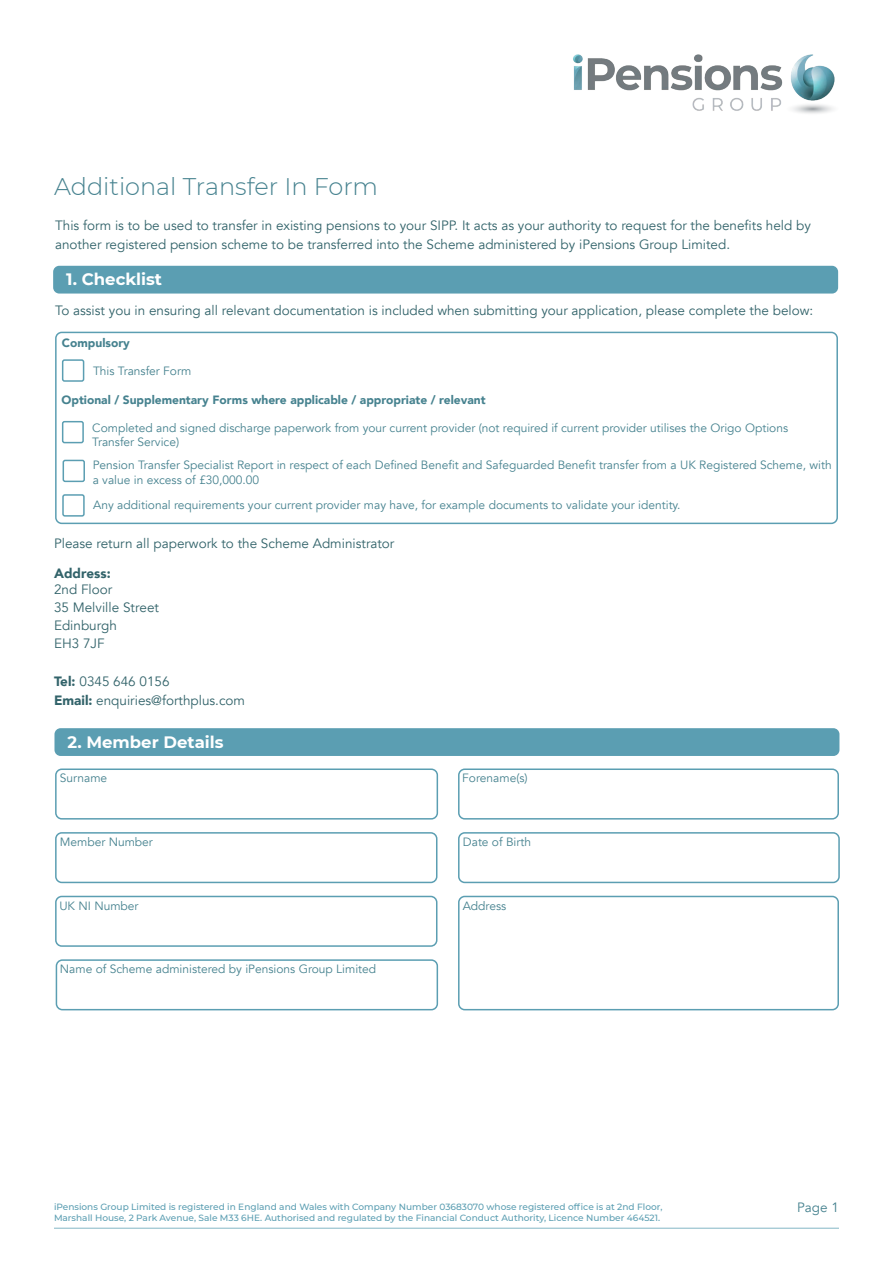
<style>
.page{position:relative;width:893px;height:1263px;background:#fff}
.page>*{position:absolute;margin:0;border:0;box-sizing:border-box;transform-origin:0 0}
.t1{font:300 24px "Montserrat";color:#46828f}
.t2{font:700 16.5px "Montserrat";color:#fff}
.t3{font:13.5px/18px "Avenir";color:#32636a}
.t4{font:900 13.5px/16.2px "Avenir";color:#32636a}
.t5{font:13.5px "Avenir";color:#46828f}
.t6{font:12px/14.4px "Avenir";color:#46828f}
.t7{font:900 12px "Avenir";color:#46828f}
.t8{font:500 9px "Montserrat";color:#5b9eb2}
.s1{font-weight:400}
.s2{font-weight:900}
</style>
<div class="page">
<hr style="left:54px;top:1228px;width:785px;height:1px;background:#5b9eb2">
<img style="left:573px;top:54px;width:262px;height:60px">
<div style="left:53px;top:266px;width:785px;height:28px;background:#5b9eb2;border-radius:6px"></div>
<div style="left:62px;top:359px;width:22px;height:23px;border:2px solid #5b9eb2;border-radius:2px"></div>
<div style="left:62px;top:421px;width:22px;height:22px;border:2px solid #5b9eb2;border-radius:2px"></div>
<div style="left:62px;top:494px;width:23px;height:23px;border:2px solid #5b9eb2;border-radius:2px"></div>
<div style="left:63px;top:460px;width:22px;height:22px;border:2px solid #5b9eb2;border-radius:2px"></div>
<div style="left:55px;top:332px;width:783px;height:192px;border:2px solid #5b9eb2;border-radius:6px"></div>
<div style="left:54px;top:728px;width:785px;height:28px;background:#5b9eb2;border-radius:6px"></div>
<div style="left:55px;top:768px;width:383px;height:51px;border:2px solid #5b9eb2;border-radius:6px"></div>
<div style="left:458px;top:768px;width:381px;height:51px;border:2px solid #5b9eb2;border-radius:6px"></div>
<div style="left:55px;top:832px;width:382px;height:51px;border:2px solid #5b9eb2;border-radius:6px"></div>
<div style="left:458px;top:832px;width:382px;height:51px;border:2px solid #5b9eb2;border-radius:6px"></div>
<div style="left:55px;top:896px;width:382px;height:51px;border:2px solid #5b9eb2;border-radius:6px"></div>
<div style="left:458px;top:896px;width:381px;height:114px;border:2px solid #5b9eb2;border-radius:6px"></div>
<div style="left:56px;top:959px;width:382px;height:51px;border:2px solid #5b9eb2;border-radius:6px"></div>
<p class="t1" style="left:54px;top:170px;width:326px">Additional Transfer In Form</p>
<p class="t3" style="left:55px;top:215px;width:757px;line-height:19.5px">This form is to be used to transfer in existing pensions to your SIPP. It acts as your authority to request for the benefits held by another registered pension scheme to be transferred into the Scheme administered by iPensions Group Limited.</p>
<p class="t2" style="left:66px;top:267px;width:97px">1. Checklist</p>
<p class="t3" style="left:55px;top:302px;width:760px">To assist you in ensuring all relevant documentation is included when submitting your application, please complete the below:</p>
<p class="t7" style="left:62px;top:333px;width:69px">Compulsory</p>
<p class="t6" style="left:93px;top:363px;width:100px">This Transfer Form</p>
<p class="t7" style="left:62px;top:390px;width:426px">Optional / Supplementary Forms where applicable / appropriate / relevant</p>
<p class="t6" style="left:92px;top:421px;width:697px">Completed and signed discharge paperwork from your current provider (not required if current provider utilises the Origo Options<br>Transfer Service)</p>
<p class="t6" style="left:93px;top:458px;width:740px">Pension Transfer Specialist Report in respect of each Defined Benefit and Safeguarded Benefit transfer from a UK Registered Scheme, with a value in excess of £30,000.00</p>
<p class="t6" style="left:93px;top:498px;width:589px">Any additional requirements your current provider may have, for example documents to validate your identity.</p>
<p class="t3" style="left:54px;top:534px;width:342px">Please return all paperwork to the Scheme Administrator</p>
<p class="t4" style="left:54px;top:565px;width:60px">Address:<br><span class="s1">2nd Floor</span></p>
<p class="t3" style="left:54px;top:599px;width:106px">35 Melville Street<br>Edinburgh<br>EH3 7JF</p>
<p class="t3" style="left:54px;top:672px;width:117px"><span class="s2">Tel:</span> 0345 646 0156</p>
<p class="t3" style="left:54px;top:692px;width:193px"><span class="s2">Email:</span> enquiries@forthplus.com</p>
<p class="t2" style="left:68px;top:730px;width:158px">2. Member Details</p>
<p class="t6" style="left:60px;top:771px;width:49px">Surname</p>
<p class="t6" style="left:462px;top:771px;width:67px">Forename(s)</p>
<p class="t6" style="left:60px;top:835px;width:95px">Member Number</p>
<p class="t6" style="left:463px;top:835px;width:70px">Date of Birth</p>
<p class="t6" style="left:59px;top:898px;width:81px">UK NI Number</p>
<p class="t6" style="left:463px;top:898px;width:45px">Address</p>
<p class="t6" style="left:60px;top:962px;width:318px">Name of Scheme administered by iPensions Group Limited</p>
<p class="t8" style="left:54px;top:1200px;width:610px">iPensions Group Limited is registered in England and Wales with Company Number 03683070 whose registered office is at 2nd Floor,</p>
<p class="t8" style="left:54px;top:1211px;width:608px">Marshall House, 2 Park Avenue, Sale M33 6HE. Authorised and regulated by the Financial Conduct Authority, Licence Number 464521.</p>
<p class="t5" style="left:797px;top:1199px;width:43px">Page 1</p>
</div>
